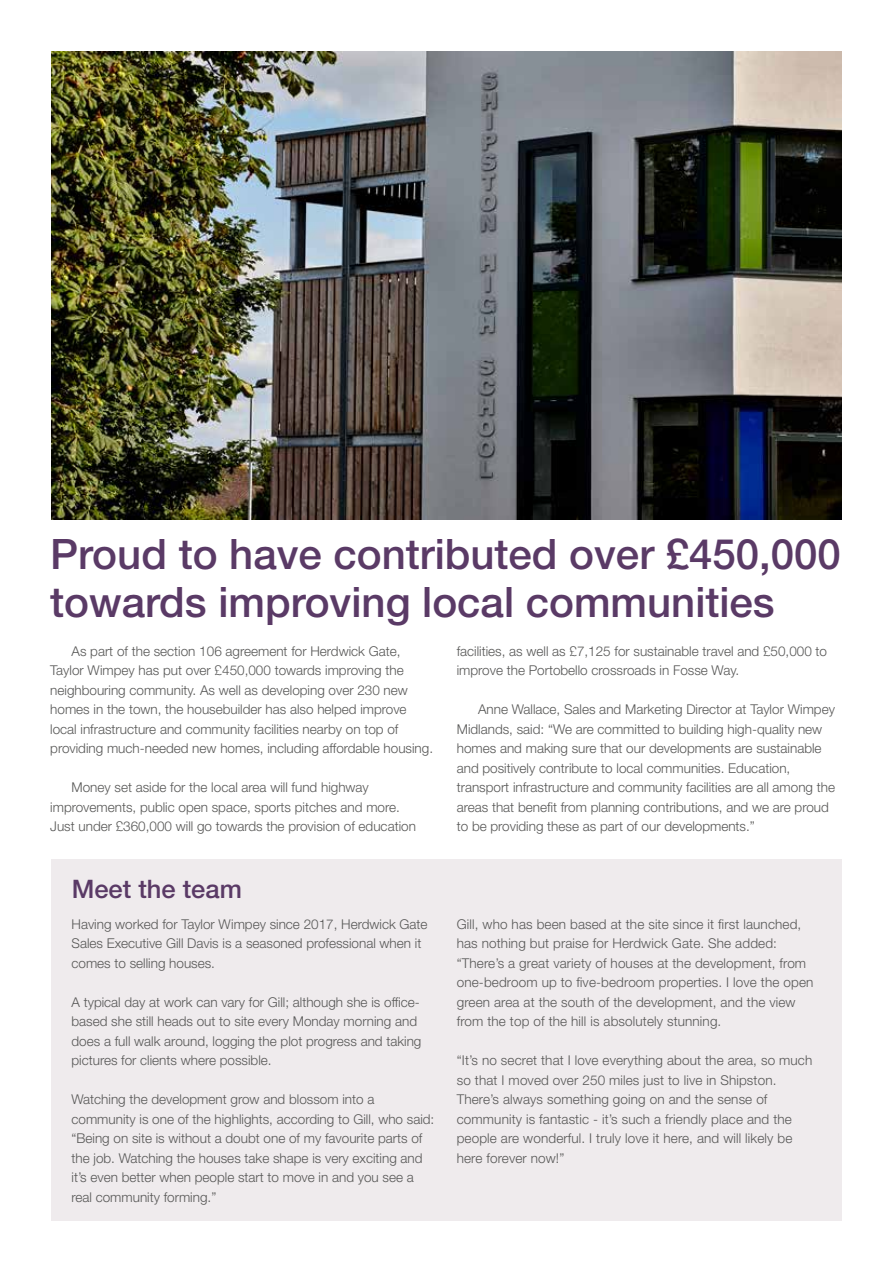
<style>
.page{position:relative;width:893px;height:1263px;background:#fff}
.page>*{position:absolute;margin:0;border:0;box-sizing:border-box;transform-origin:0 0}
.t1{font:500 42px/48px "Helvetica Neue LT Std";color:#5a3a66}
.t2{font:500 25.5px "Helvetica Neue LT Std";color:#5a3a66}
.t3{font:300 13.5px/19.5px "Helvetica Neue LT Std";color:#575756}
</style>
<div class="page">
<div style="left:51px;top:860px;width:791px;height:361px;background:#efebed"></div>
<img style="left:51px;top:51px;width:791px;height:468px">
<h1 class="t1" style="left:50px;top:529px;width:792px">Proud to have contributed over £450,000 towards improving local communities</h1>
<p class="t3" style="left:50px;top:641px;width:384px;text-indent:21px">As part of the section 106 agreement for Herdwick Gate, Taylor Wimpey has put over £450,000 towards improving the neighbouring community. As well as developing over 230 new homes in the town, the housebuilder has also helped improve local infrastructure and community facilities nearby on top of providing much-needed new homes, including affordable housing.</p>
<p class="t3" style="left:50px;top:777px;width:367px;text-indent:21px">Money set aside for the local area will fund highway improvements, public open space, sports pitches and more.<br>Just under £360,000 will go towards the provision of education</p>
<h2 class="t2" style="left:72px;top:874px;width:172px">Meet the team</h2>
<p class="t3" style="left:72px;top:914px;width:357px">Having worked for Taylor Wimpey since 2017, Herdwick Gate<br>Sales Executive Gill Davis is a seasoned professional when it comes to selling houses.</p>
<p class="t3" style="left:72px;top:992px;width:351px">A typical day at work can vary for Gill; although she is office&shy;based she still heads out to site every Monday morning and does a full walk around, logging the plot progress and taking pictures for clients where possible.</p>
<p class="t3" style="left:72px;top:1089px;width:364px">Watching the development grow and blossom into a community is one of the highlights, according to Gill, who said: “Being on site is without a doubt one of my favourite parts of the job. Watching the houses take shape is very exciting and it’s even better when people start to move in and you see a real community forming.”</p>
<p class="t3" style="left:457px;top:641px;width:372px">facilities, as well as £7,125 for sustainable travel and £50,000 to improve the Portobello crossroads in Fosse Way.</p>
<p class="t3" style="left:457px;top:699px;width:380px;text-indent:21px">Anne Wallace, Sales and Marketing Director at Taylor Wimpey Midlands, said: “We are committed to building high-quality new homes and making sure that our developments are sustainable and positively contribute to local communities. Education, transport infrastructure and community facilities are all among the areas that benefit from planning contributions, and we are proud to be providing these as part of our developments.”</p>
<p class="t3" style="left:457px;top:914px;width:358px">Gill, who has been based at the site since it first launched, has nothing but praise for Herdwick Gate. She added: “There’s a great variety of houses at the development, from one-bedroom up to five-bedroom properties. I love the open green area at the south of the development, and the view from the top of the hill is absolutely stunning.</p>
<p class="t3" style="left:457px;top:1050px;width:357px">“It’s no secret that I love everything about the area, so much so that I moved over 250 miles just to live in Shipston.<br>There’s always something going on and the sense of community is fantastic - it’s such a friendly place and the people are wonderful. I truly love it here, and will likely be here forever now!”</p>
</div>
